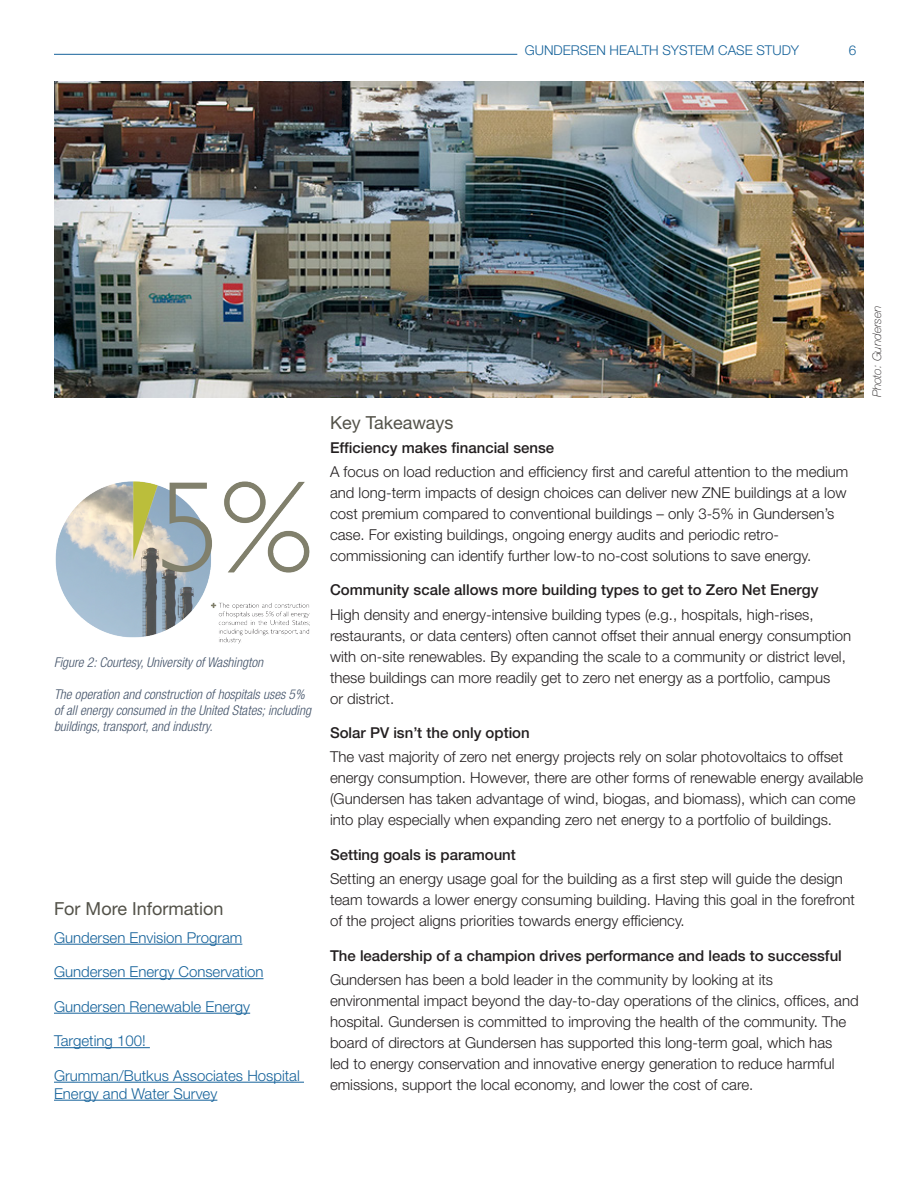
<style>
.page{position:relative;width:918px;height:1188px;background:#fff}
.page>*{position:absolute;margin:0;border:0;box-sizing:border-box;transform-origin:0 0}
.Subhead_2{font:18px "Helvetica Neue";color:#535249}
.body{font:300 15px/21px "Helvetica Neue";color:#231f20}
.bold_list{font:500 15px "Helvetica Neue";color:#231f20}
.body-2{font:300 15px/18px "Helvetica Neue";color:#15629a}
.t1{font:italic 300 condensed 13.5px/16.2px "Helvetica Neue";color:#44546a}
.lists{font:300 13.5px "Helvetica Neue";color:#15629a}
.body-3{font:italic 100 12px "Helvetica Neue";color:#231f20}
</style>
<div class="page">
<img style="left:55px;top:81px;width:808px;height:316px">
<hr style="left:54px;top:54px;width:463px;height:1px;background:#15629a">
<hr style="left:54px;top:944px;width:188px;height:1px;background:#15629a">
<hr style="left:54px;top:978px;width:210px;height:1px;background:#15629a">
<hr style="left:54px;top:1013px;width:196px;height:1px;background:#15629a">
<hr style="left:54px;top:1047px;width:96px;height:1px;background:#15629a">
<hr style="left:54px;top:1082px;width:250px;height:1px;background:#15629a">
<hr style="left:54px;top:1100px;width:163px;height:1px;background:#15629a">
<img style="left:55px;top:481px;width:255px;height:163px">
<p class="lists" style="left:525px;top:42px;width:276px">GUNDERSEN HEALTH SYSTEM CASE STUDY</p>
<p class="lists" style="left:849px;top:42px;width:9px">6</p>
<p class="t1" style="left:54px;top:654px;width:211px">Figure 2: Courtesy, University of Washington</p>
<p class="t1" style="left:54px;top:686px;width:259px">The operation and construction of hospitals uses 5% of all energy consumed in the United States; including buildings, transport, and industry.</p>
<p class="Subhead_2" style="left:54px;top:898px;width:171px">For More Information</p>
<p class="body-2" style="left:54px;top:928px;width:190px">Gundersen Envision Program</p>
<p class="body-2" style="left:54px;top:963px;width:211px">Gundersen Energy Conservation</p>
<p class="body-2" style="left:54px;top:997px;width:198px">Gundersen Renewable Energy</p>
<p class="body-2" style="left:54px;top:1032px;width:93px">Targeting 100!</p>
<p class="body-2" style="left:54px;top:1066px;width:247px">Grumman/Butkus Associates Hospital<br>Energy and Water Survey</p>
<p class="Subhead_2" style="left:330px;top:412px;width:125px">Key Takeaways</p>
<p class="bold_list" style="left:330px;top:438px;width:226px">Efficiency makes financial sense</p>
<p class="body" style="left:330px;top:461px;width:520px">A focus on load reduction and efficiency first and careful attention to the medium and long-term impacts of design choices can deliver new ZNE buildings at a low cost premium compared to conventional buildings – only 3-5% in Gundersen’s case. For existing buildings, ongoing energy audits and periodic retro&shy;commissioning can identify further low-to no-cost solutions to save energy.</p>
<p class="bold_list" style="left:330px;top:581px;width:490px">Community scale allows more building types to get to Zero Net Energy</p>
<p class="body" style="left:330px;top:603px;width:523px">High density and energy-intensive building types (e.g., hospitals, high-rises, restaurants, or data centers) often cannot offset their annual energy consumption with on-site renewables. By expanding the scale to a community or district level, these buildings can more readily get to zero net energy as a portfolio, campus<br>or district.</p>
<p class="bold_list" style="left:330px;top:724px;width:201px">Solar PV isn’t the only option</p>
<p class="body" style="left:330px;top:746px;width:535px">The vast majority of zero net energy projects rely on solar photovoltaics to offset energy consumption. However, there are other forms of renewable energy available (Gundersen has taken advantage of wind, biogas, and biomass), which can come into play especially when expanding zero net energy to a portfolio of buildings.</p>
<p class="bold_list" style="left:330px;top:846px;width:187px">Setting goals is paramount</p>
<p class="body" style="left:330px;top:868px;width:526px">Setting an energy usage goal for the building as a first step will guide the design team towards a lower energy consuming building. Having this goal in the forefront of the project aligns priorities towards energy efficiency.</p>
<p class="bold_list" style="left:330px;top:946px;width:513px">The leadership of a champion drives performance and leads to successful</p>
<p class="body" style="left:330px;top:969px;width:530px">Gundersen has been a bold leader in the community by looking at its environmental impact beyond the day-to-day operations of the clinics, offices, and hospital. Gundersen is committed to improving the health of the community. The board of directors at Gundersen has supported this long-term goal, which has<br>led to energy conservation and innovative energy generation to reduce harmful emissions, support the local economy, and lower the cost of care.</p>
<p class="body-3" style="left:870px;top:397px;width:93px;rotate:-90deg">Photo: Gundersen</p>
</div>
